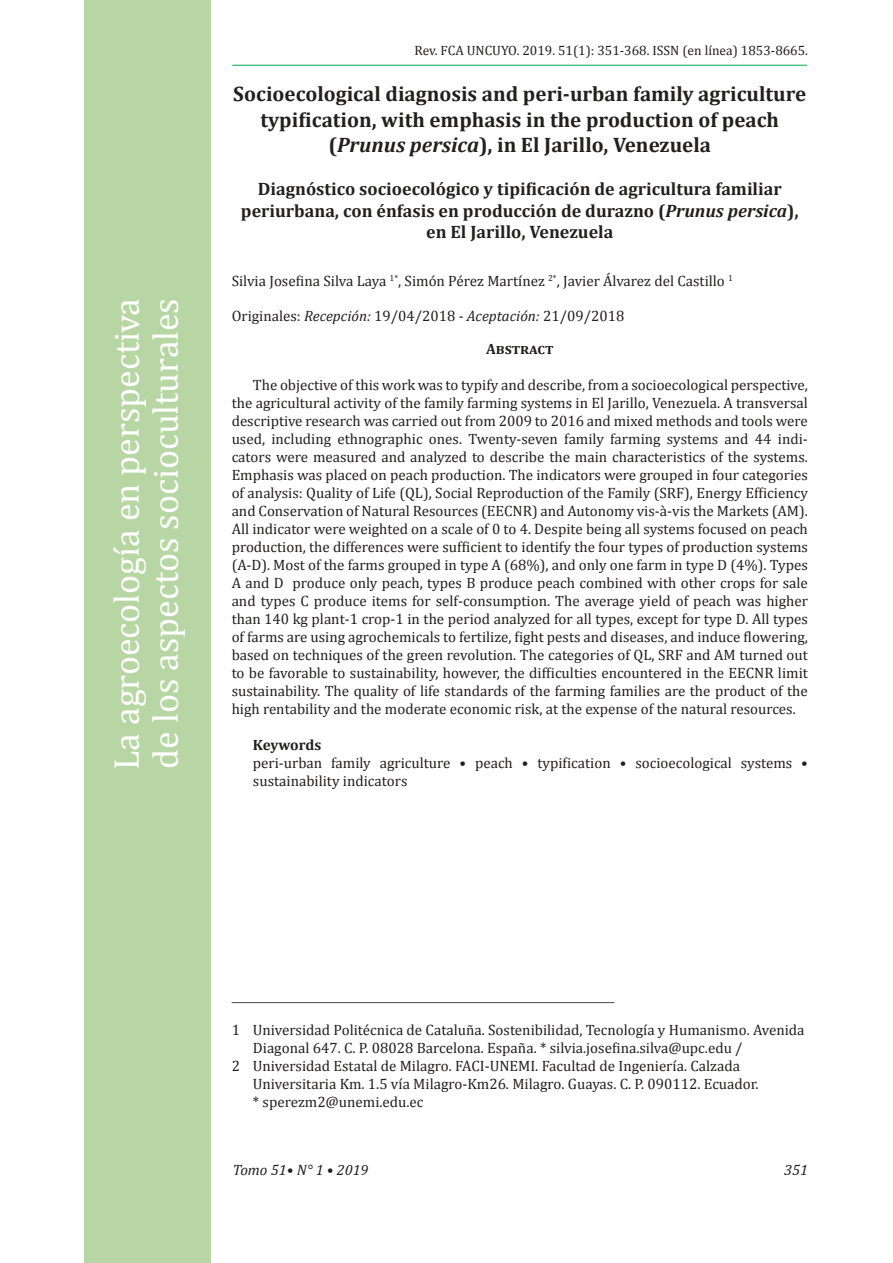
<style>
.page{position:relative;width:893px;height:1263px;background:#fff}
.page>*{position:absolute;margin:0;border:0;box-sizing:border-box;transform-origin:0 0}
.t1{font:36px/39px "Cambria";color:#fff}
.t2{font:700 21px/25.2px "Cambria";color:#241f1f;text-align:center}
.t3{font:700 18px/21.6px "Cambria";color:#241f1f;text-align:center}
.t4{font:15px/18px "Cambria";color:#241f1f;text-align:justify}
.t5{font:italic 15px "Cambria";color:#241f1f}
.t6{font:700 15px "Cambria";color:#241f1f}
.t7{font:13.5px "Cambria";color:#241f1f}
.s1{font-style:italic}
</style>
<div class="page">
<div style="left:84px;top:0;width:126px;height:1263px;background:#b7d6a3"></div>
<hr style="left:232px;top:65px;width:575px;height:1px;background:#00a650">
<hr style="left:232px;top:1002px;width:382px;height:1px;background:#4e4b4c">
<h1 class="t1" style="left:107px;top:770px;width:473px;rotate:-90deg">La agroecología en perspectiva de los aspectos socioculturales</h1>
<p class="t7" style="left:415px;top:42px;width:395px">Rev. FCA UNCUYO. 2019. 51(1): 351-368. ISSN (en línea) 1853-8665.</p>
<h2 class="t2" style="left:233px;top:81px;width:574px">Socioecological diagnosis and peri-urban family agriculture typification, with emphasis in the production of peach (<span class="s1">Prunus persica</span>), in El Jarillo, Venezuela</h2>
<p class="t3" style="left:241px;top:177px;width:559px">Diagnóstico socioecológico y tipificación de agricultura familiar periurbana, con énfasis en producción de durazno (<span class="s1">Prunus persica</span>), en El Jarillo, Venezuela</p>
<p class="t4" style="left:232px;top:272px;width:503px">Silvia Josefina Silva Laya <sup>1*</sup>, Simón Pérez Martínez <sup>2*</sup>, Javier Álvarez del Castillo <sup>1</sup></p>
<p class="t4" style="left:232px;top:306px;width:394px">Originales: <span class="s1">Recepción:</span> 19/04/2018 - <span class="s1">Aceptación:</span> 21/09/2018</p>
<p class="t6" style="left:486px;top:338px;width:69px">Abstract</p>
<p class="t4" style="left:232px;top:375px;width:578px;text-indent:21px">The objective of this work was to typify and describe, from a socioecological perspective, the agricultural activity of the family farming systems in El Jarillo, Venezuela. A transversal descriptive research was carried out from 2009 to 2016 and mixed methods and tools were used, including ethnographic ones. Twenty-seven family farming systems and 44 indi&shy;cators were measured and analyzed to describe the main characteristics of the systems.<br>Emphasis was placed on peach production. The indicators were grouped in four categories of analysis: Quality of Life (QL), Social Reproduction of the Family (SRF), Energy Efficiency and Conservation of Natural Resources (EECNR) and Autonomy vis-à-vis the Markets (AM).<br>All indicator were weighted on a scale of 0 to 4. Despite being all systems focused on peach production, the differences were sufficient to identify the four types of production systems (A-D). Most of the farms grouped in type A (68%), and only one farm in type D (4%). Types A and D produce only peach, types B produce peach combined with other crops for sale and types C produce items for self-consumption. The average yield of peach was higher than 140 kg plant-1 crop-1 in the period analyzed for all types, except for type D. All types of farms are using agrochemicals to fertilize, fight pests and diseases, and induce flowering, based on techniques of the green revolution. The categories of QL, SRF and AM turned out to be favorable to sustainability, however, the difficulties encountered in the EECNR limit sustainability. The quality of life standards of the farming families are the product of the high rentability and the moderate economic risk, at the expense of the natural resources.</p>
<p class="t6" style="left:253px;top:734px;width:70px">Keywords</p>
<p class="t4" style="left:253px;top:753px;width:556px">peri-urban family agriculture • peach • typification • socioecological systems • sustainability indicators</p>
<p class="t4" style="left:477px;top:42px;width:333px">Peri-urban family agriculture in El Jarillo, Venezuela</p>
<p class="t4" style="left:232px;top:1021px;width:574px">1 Universidad Politécnica de Cataluña. Sostenibilidad, Tecnología y Humanismo. Avenida</p>
<p class="t4" style="left:253px;top:1039px;width:491px">Diagonal 647. C. P. 08028 Barcelona. España. * silvia.josefina.silva@upc.edu /</p>
<p class="t4" style="left:232px;top:1057px;width:510px">2 Universidad Estatal de Milagro. FACI-UNEMI. Facultad de Ingeniería. Calzada</p>
<p class="t4" style="left:253px;top:1075px;width:507px">Universitaria Km. 1.5 vía Milagro-Km26. Milagro. Guayas. C. P. 090112. Ecuador.</p>
<p class="t4" style="left:253px;top:1093px;width:172px">* sperezm2@unemi.edu.ec</p>
<p class="t5" style="left:233px;top:1159px;width:137px">Tomo 51• N° 1 • 2019</p>
<p class="t5" style="left:784px;top:1159px;width:25px">351</p>
</div>
